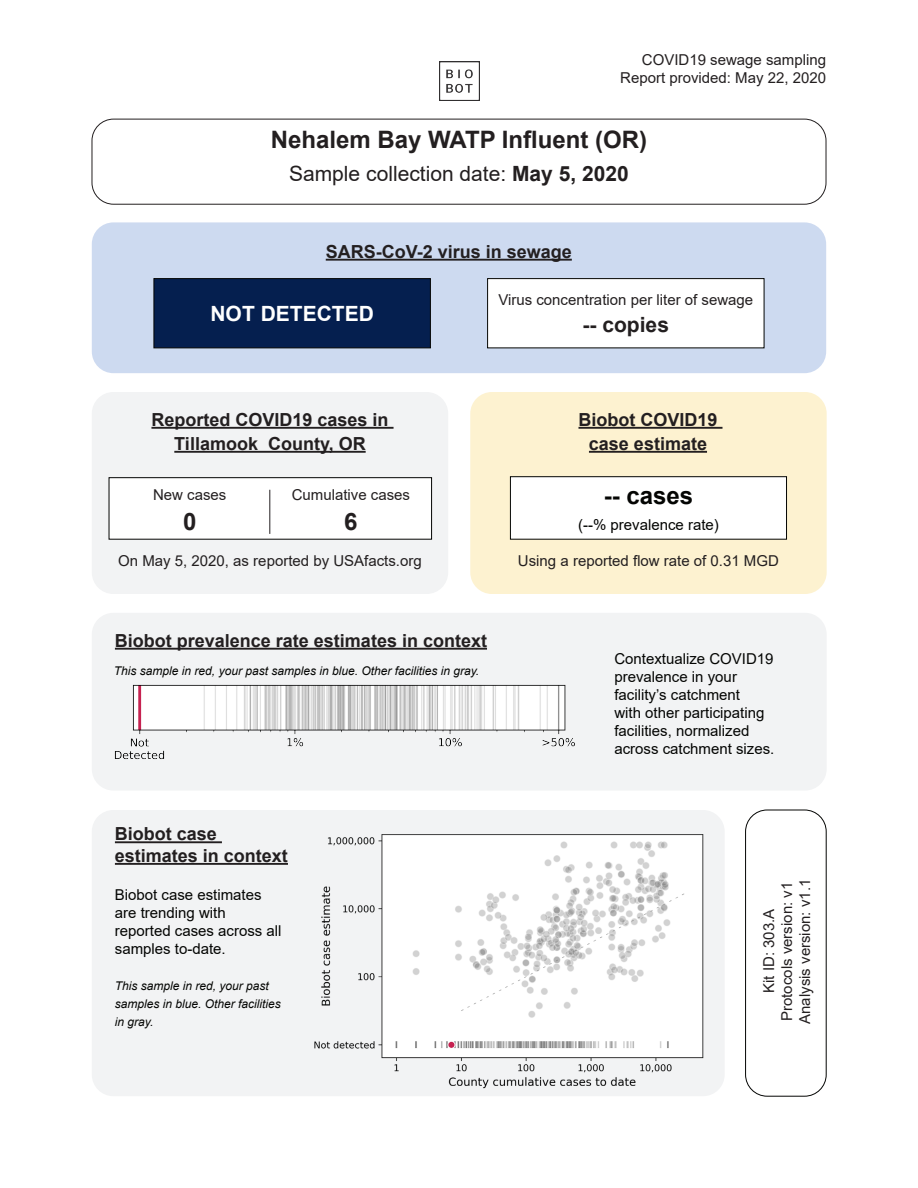
<style>
.page{position:relative;width:918px;height:1188px;background:#fff}
.page>*{position:absolute;margin:0;border:0;box-sizing:border-box;transform-origin:0 0}
.t1{font:700 24px "Arial";color:#231f20}
.t2{font:700 24px "Arial";color:#040503}
.t3{font:21px "Arial";color:#231f20}
.t4{font:700 21px "Arial";color:#fff}
.t5{font:700 21px "Arial";color:#231f20}
.t6{font:700 18px/24px "Arial";color:#231f20;text-align:center}
.t7{font:15px "Arial";color:#231f20}
.t8{font:15px/18px "Arial";color:#040503}
.t9{font:italic 12px/18px "Arial";color:#040503}
.s1{font-weight:700}
</style>
<div class="page">
<div style="left:92px;top:810px;width:633px;height:286px;background:#f2f3f4;border-radius:22px"></div>
<div style="left:92px;top:392px;width:356px;height:202px;background:#f2f3f4;border-radius:22px"></div>
<div style="left:745px;top:810px;width:81px;height:286px;border:1px solid #040503;border-radius:22px"></div>
<div style="left:92px;top:119px;width:734px;height:85px;border:1px solid #231f20;border-radius:22px"></div>
<div style="left:470px;top:392px;width:357px;height:202px;background:#fdf2d0;border-radius:22px"></div>
<div style="left:92px;top:613px;width:735px;height:178px;background:#f2f3f4;border-radius:22px"></div>
<div style="left:92px;top:222px;width:734px;height:151px;background:#cddaf0;border-radius:22px"></div>
<div style="left:154px;top:278px;width:277px;height:70px;background:#051f4f;border:1px solid #040503"></div>
<img style="left:439px;top:61px;width:40px;height:40px">
<hr style="left:326px;top:259px;width:246px;height:2px;background:#231f20">
<div style="left:510px;top:477px;width:277px;height:62px;background:#fff"></div>
<div style="left:109px;top:477px;width:323px;height:62px;background:#fff;border:1px solid #040503"></div>
<hr style="left:270px;top:490px;width:1px;height:44px;background:#231f20">
<hr style="left:578px;top:427px;width:145px;height:2px;background:#231f20">
<hr style="left:589px;top:451px;width:118px;height:2px;background:#231f20">
<hr style="left:115px;top:648px;width:372px;height:2px;background:#231f20">
<hr style="left:115px;top:841px;width:107px;height:2px;background:#231f20">
<hr style="left:115px;top:863px;width:173px;height:2px;background:#231f20">
<div style="left:488px;top:279px;width:276px;height:69px;background:#fff"></div>
<div style="left:487px;top:278px;width:277px;height:70px;border:1px solid #040503"></div>
<hr style="left:151px;top:427px;width:243px;height:2px;background:#231f20">
<hr style="left:174px;top:451px;width:192px;height:2px;background:#231f20">
<img style="left:314px;top:834px;width:390px;height:255px">
<img style="left:114px;top:684px;width:461px;height:76px">
<p class="t7" style="left:642px;top:49px;width:186px">COVID19 sewage sampling</p>
<p class="t7" style="left:620px;top:67px;width:207px">Report provided: May 22, 2020</p>
<p class="t1" style="left:271px;top:123px;width:378px">Nehalem Bay WATP Influent (OR)</p>
<p class="t3" style="left:289px;top:159px;width:341px">Sample collection date: <span class="s1">May 5, 2020</span></p>
<p class="t6" style="left:326px;top:240px;width:248px">SARS-CoV-2 virus in sewage</p>
<p class="t4" style="left:211px;top:298px;width:165px">NOT DETECTED</p>
<p class="t7" style="left:498px;top:290px;width:256px">Virus concentration per liter of sewage</p>
<p class="t5" style="left:583px;top:310px;width:88px">-- copies</p>
<p class="t6" style="left:151px;top:408px;width:239px">Reported COVID19 cases in</p>
<p class="t6" style="left:174px;top:432px;width:193px">Tillamook County, OR</p>
<p class="t7" style="left:153px;top:484px;width:75px">New cases</p>
<p class="t1" style="left:183px;top:505px;width:15px">0</p>
<p class="t7" style="left:292px;top:484px;width:120px">Cumulative cases</p>
<p class="t1" style="left:344px;top:505px;width:15px">6</p>
<p class="t7" style="left:118px;top:550px;width:305px">On May 5, 2020, as reported by USAfacts.org</p>
<p class="t6" style="left:115px;top:629px;width:374px">Biobot prevalence rate estimates in context</p>
<p class="t9" style="left:114px;top:662px;width:367px">This sample in red, your past samples in blue. Other facilities in gray.</p>
<p class="t6" style="left:115px;top:823px;width:175px;line-height:21.6px;text-align:left">Biobot case estimates in context</p>
<p class="t8" style="left:115px;top:885px;width:168px">Biobot case estimates are trending with reported cases across all samples to-date.</p>
<p class="t9" style="left:115px;top:977px;width:168px">This sample in red, your past samples in blue. Other facilities in gray.</p>
<p class="t6" style="left:578px;top:408px;width:141px">Biobot COVID19 case estimate</p>
<p class="t2" style="left:604px;top:479px;width:91px">-- cases</p>
<p class="t8" style="left:578px;top:516px;width:142px">(--% prevalence rate)</p>
<p class="t7" style="left:518px;top:550px;width:262px">Using a reported flow rate of 0.31 MGD</p>
<p class="t8" style="left:614px;top:650px;width:162px">Contextualize COVID19 prevalence in your facility’s catchment<br>with other participating facilities, normalized across catchment sizes.</p>
<p class="t7" style="left:777px;top:1021px;width:141px;rotate:-90deg">Protocols version: v1</p>
<p class="t7" style="left:795px;top:1024px;width:147px;rotate:-90deg">Analysis version: v1.1</p>
<p class="t7" style="left:759px;top:993px;width:86px;rotate:-90deg">Kit ID: 303.A</p>
</div>
